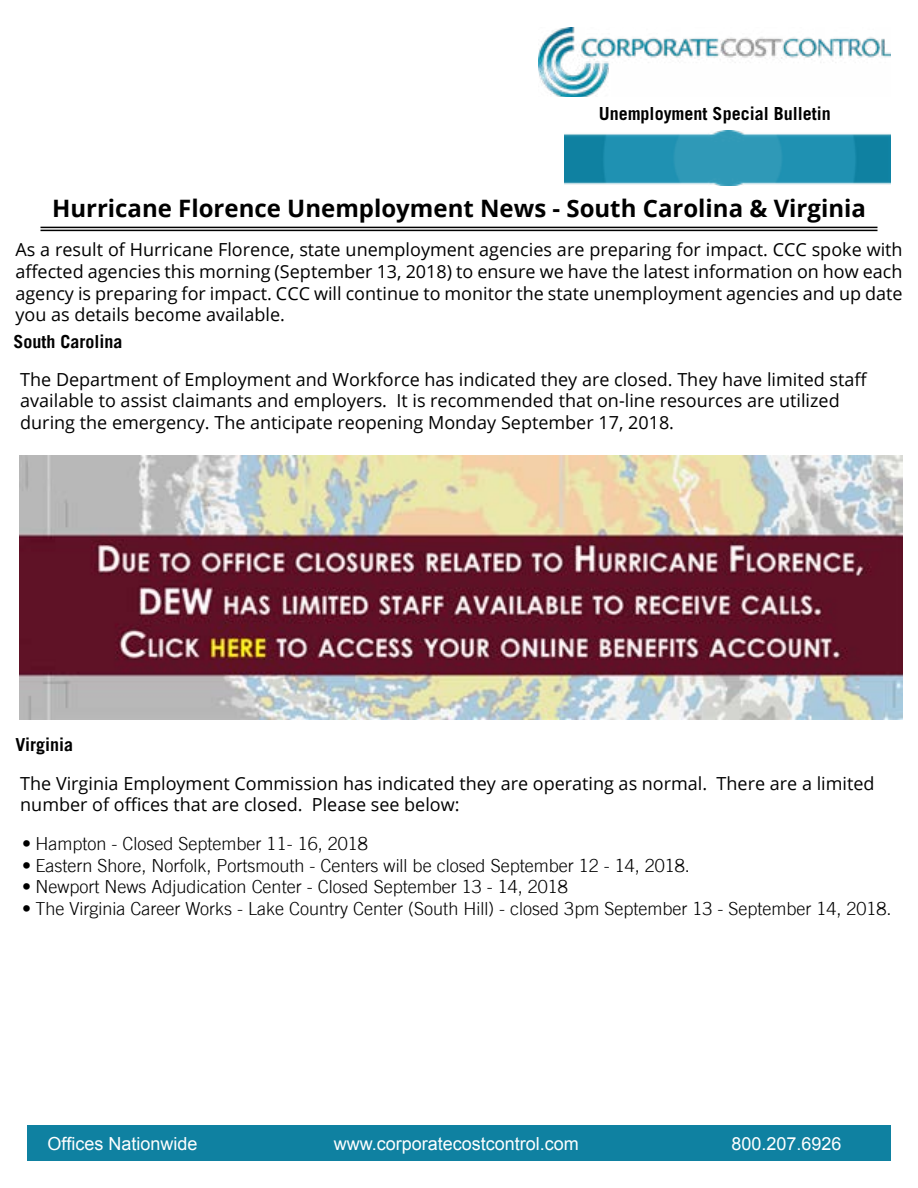
<style>
.page{position:relative;width:918px;height:1188px;background:#fff}
.page>*{position:absolute;margin:0;border:0;box-sizing:border-box;transform-origin:0 0}
.t1{font:700 24px "Open Sans";color:#000}
.t2{font:18px/21.6px "Open Sans";color:#000}
.t3{font:300 18px "Trade Gothic LT";color:#000}
.t4{font:18px "Arial";color:#fff}
.t5{font:700 18px "Trade Gothic";color:#000}
.t6{font:700 18px "Trade Gothic LT";color:#000}
</style>
<div class="page">
<img style="left:564px;top:131px;width:327px;height:55px">
<img style="left:538px;top:27px;width:353px;height:70px">
<hr style="left:40px;top:227px;width:838px;height:1px;background:#000">
<hr style="left:40px;top:230px;width:838px;height:1px;background:#000">
<div style="left:27px;top:1125px;width:864px;height:36px;background:#0f81a1"></div>
<img style="left:20px;top:455px;width:882px;height:264px">
<p class="t5" style="left:599px;top:103px;width:234px">Unemployment Special Bulletin</p>
<h1 class="t1" style="left:52px;top:192px;width:815px">Hurricane Florence Unemployment News - South Carolina &amp; Virginia</h1>
<p class="t2" style="left:15px;top:239px;width:889px;text-align:justify">As a result of Hurricane Florence, state unemployment agencies are preparing for impact. CCC spoke with affected agencies this morning (September 13, 2018) to ensure we have the latest information on how each agency is preparing for impact. CCC will continue to monitor the state unemployment agencies and up date you as details become available.</p>
<p class="t6" style="left:14px;top:330px;width:111px">South Carolina</p>
<p class="t2" style="left:20px;top:368px;width:849px">The Department of Employment and Workforce has indicated they are closed. They have limited staff available to assist claimants and employers. It is recommended that on-line resources are utilized during the emergency. The anticipate reopening Monday September 17, 2018.</p>
<p class="t6" style="left:15px;top:734px;width:59px">Virginia</p>
<p class="t2" style="left:20px;top:772px;width:856px">The Virginia Employment Commission has indicated they are operating as normal. There are a limited number of offices that are closed. Please see below:</p>
<p class="t3" style="left:22px;top:833px;width:347px">• Hampton - Closed September 11- 16, 2018</p>
<p class="t3" style="left:22px;top:854px;width:669px">• Eastern Shore, Norfolk, Portsmouth - Centers will be closed September 12 - 14, 2018.</p>
<p class="t3" style="left:22px;top:876px;width:547px">• Newport News Adjudication Center - Closed September 13 - 14, 2018</p>
<p class="t3" style="left:22px;top:898px;width:871px">• The Virginia Career Works - Lake Country Center (South Hill) - closed 3pm September 13 - September 14, 2018.</p>
<p class="t4" style="left:48px;top:1132px;width:152px">Offices Nationwide</p>
<p class="t4" style="left:334px;top:1132px;width:247px">www.corporatecostcontrol.com</p>
<p class="t4" style="left:731px;top:1132px;width:112px">800.207.6926</p>
</div>
